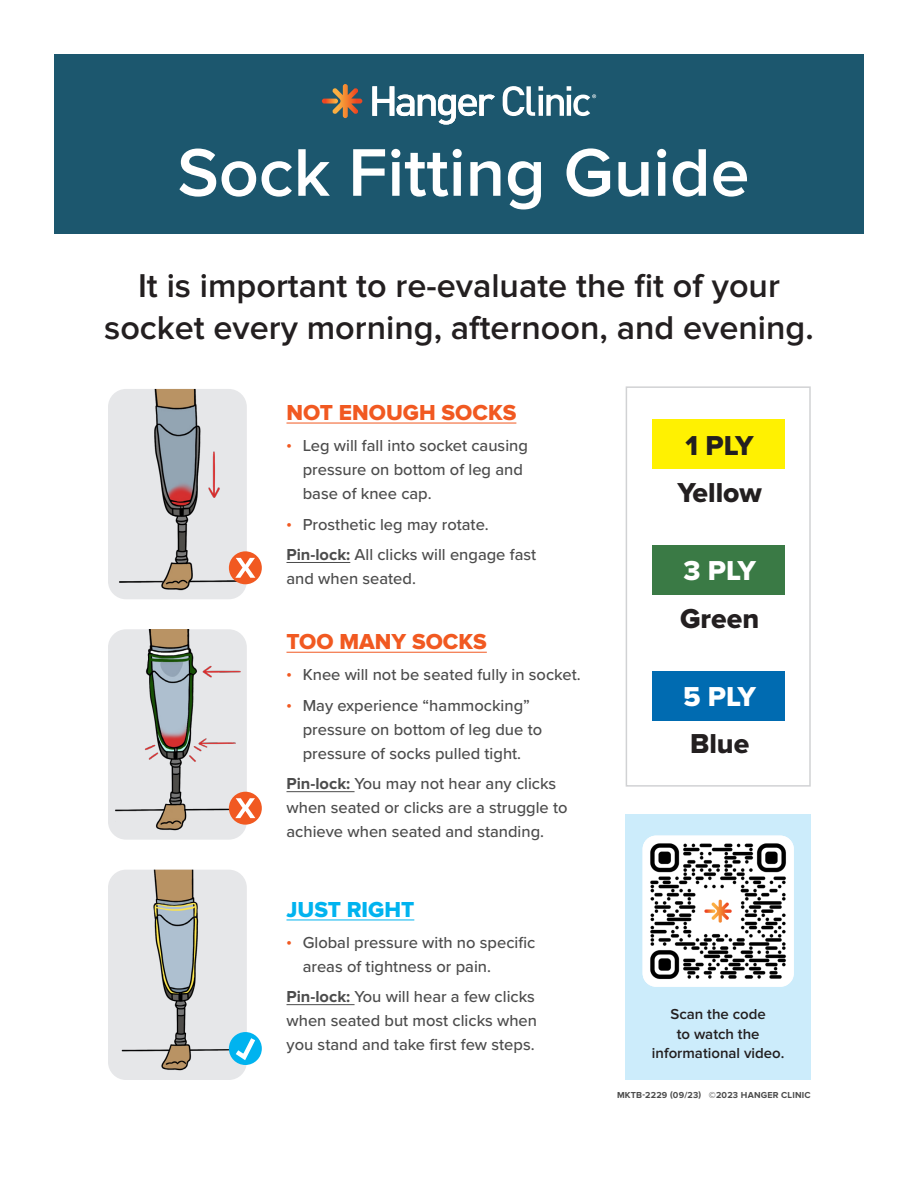
<style>
.page{position:relative;width:918px;height:1188px;background:#fff}
.page>*{position:absolute;margin:0;border:0;box-sizing:border-box;transform-origin:0 0}
.t1{font:600 69.75px "Proxima Nova";color:#fff}
.t2{font:600 34.2px/42.2px "Proxima Nova";color:#231f20;text-align:center}
.t3{font:28.35px "Proxima Nova Extrabld";color:#231f20}
.t4{font:28.35px "Proxima Nova Extrabld";letter-spacing:-.065em;color:#fff}
.t5{font:22.5px "Proxima Nova Extrabld";color:#f15921}
.t6{font:22.5px "Proxima Nova Extrabld";color:#00b3ef}
.t7{font:500 16.5px/24px "Proxima Nova";color:#4c4c4c}
.t8{font:600 15px/19.5px "Proxima Nova";color:#231f20;text-align:center}
.t9{font:700 9px "Proxima Nova";letter-spacing:.02em;color:#4c4c4c}
.s1{font-family:"Proxima Nova Extrabld";font-weight:400;font-size:15px;color:#f15921}
.s2{font-weight:700}
</style>
<div class="page">
<div style="left:626px;top:386px;width:185px;height:401px;border:2px solid #d1d2d4"></div>
<div style="left:626px;top:814px;width:185px;height:266px;background:#ccecfb"></div>
<hr style="left:286px;top:423px;width:230px;height:1px;background:#f15921">
<hr style="left:286px;top:562px;width:64px;height:1px;background:#4c4c4c">
<hr style="left:286px;top:652px;width:201px;height:1px;background:#f15921">
<hr style="left:286px;top:791px;width:69px;height:1px;background:#4c4c4c">
<hr style="left:286px;top:920px;width:128px;height:1px;background:#00b3ef">
<hr style="left:286px;top:1004px;width:69px;height:1px;background:#4c4c4c">
<div style="left:54px;top:54px;width:810px;height:179px;background:#1c576e"></div>
<img style="left:108px;top:629px;width:139px;height:211px">
<svg style="left:322px;top:84px;width:40px;height:34px"></svg>
<svg style="left:372px;top:86px;width:123px;height:39px"></svg>
<svg style="left:503px;top:86px;width:93px;height:30px"></svg>
<img style="left:643px;top:836px;width:151px;height:151px">
<img style="left:108px;top:870px;width:139px;height:210px">
<img style="left:108px;top:389px;width:139px;height:210px">
<div style="left:652px;top:420px;width:132px;height:49px;background:#fff101"></div>
<div style="left:652px;top:546px;width:132px;height:49px;background:#3a7a45"></div>
<div style="left:652px;top:671px;width:132px;height:49px;background:#006bb1"></div>
<div style="left:229px;top:551px;width:33px;height:33px;background:#f15921;border-radius:50%"></div>
<svg style="left:235px;top:558px;width:20px;height:20px"></svg>
<div style="left:229px;top:792px;width:33px;height:33px;background:#f15921;border-radius:50%"></div>
<svg style="left:235px;top:798px;width:20px;height:20px"></svg>
<div style="left:229px;top:1032px;width:33px;height:33px;background:#00b3ef;border-radius:50%"></div>
<svg style="left:231px;top:1033px;width:28px;height:30px"></svg>
<p class="t1" style="left:177px;top:132px;width:574px">Sock Fitting Guide</p>
<p class="t2" style="left:104px;top:265px;width:711px">It is important to re-evaluate the fit of your socket every morning, afternoon, and evening.</p>
<p class="t5" style="left:286px;top:400px;width:231px">NOT ENOUGH SOCKS</p>
<p class="t7" style="left:303px;top:433px;width:227px;text-indent:-16px"><span class="s1">•</span> Leg will fall into socket causing pressure on bottom of leg and base of knee cap.</p>
<p class="t7" style="left:286px;top:511px;width:204px"><span class="s1">•</span> Prosthetic leg may rotate.</p>
<p class="t7" style="left:286px;top:542px;width:251px"><span class="s2">Pin-lock:</span> All clicks will engage fast and when seated.</p>
<p class="t5" style="left:286px;top:629px;width:202px">TOO MANY SOCKS</p>
<p class="t7" style="left:286px;top:662px;width:296px"><span class="s1">•</span> Knee will not be seated fully in socket.</p>
<p class="t7" style="left:303px;top:693px;width:241px;text-indent:-16px"><span class="s1">•</span> May experience “hammocking” pressure on bottom of leg due to pressure of socks pulled tight.</p>
<p class="t7" style="left:286px;top:771px;width:283px"><span class="s2">Pin-lock:</span> You may not hear any clicks when seated or clicks are a struggle to achieve when seated and standing.</p>
<p class="t6" style="left:286px;top:897px;width:129px">JUST RIGHT</p>
<p class="t7" style="left:303px;top:930px;width:234px;text-indent:-16px"><span class="s1">•</span> Global pressure with no specific areas of tightness or pain.</p>
<p class="t7" style="left:286px;top:984px;width:252px"><span class="s2">Pin-lock:</span> You will hear a few clicks when seated but most clicks when you stand and take first few steps.</p>
<p class="t3" style="left:686px;top:429px;width:70px">1 PLY</p>
<p class="t3" style="left:677px;top:476px;width:86px">Yellow</p>
<p class="t4" style="left:683px;top:554px;width:74px">3 PLY</p>
<p class="t3" style="left:680px;top:602px;width:81px">Green</p>
<p class="t4" style="left:683px;top:680px;width:75px">5 PLY</p>
<p class="t3" style="left:690px;top:727px;width:61px">Blue</p>
<p class="t8" style="left:652px;top:1005px;width:134px">Scan the code<br>to watch the informational video.</p>
<p class="t9" style="left:617px;top:1089px;width:195px">MKTB-2229 (09/23) ©2023 HANGER CLINIC</p>
</div>
